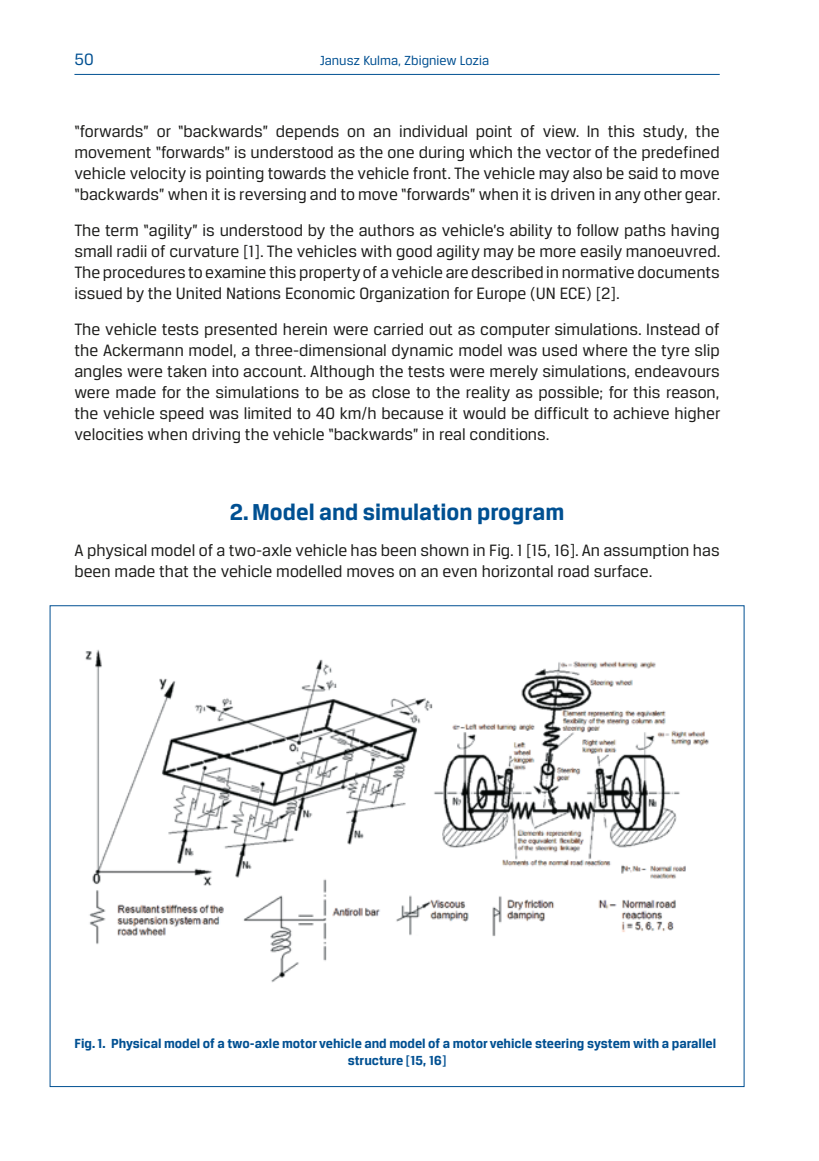
<style>
.page{position:relative;width:819px;height:1161px;background:#fff}
.page>*{position:absolute;margin:0;border:0;box-sizing:border-box;transform-origin:0 0}
.rozdzial_maly_ang{font:700 24.5px "Breuer Text";color:#005092}
.podstawowy_ang{font:17.5px/21px "Breuer Text";color:#1d1d1b;text-align:justify}
.podst_ang{font:17.5px "Breuer Text";color:#005092}
.podst_ang-2{font:700 14px/16.8px "Breuer Text";color:#005092;text-align:center}
.t1{font:14px "Breuer Text";color:#005092}
</style>
<div class="page">
<hr style="left:74px;top:74px;width:645px;height:1px;background:#005092">
<img style="left:85px;top:649px;width:624px;height:334px">
<p class="podst_ang" style="left:74px;top:50px;width:21px">50</p>
<p class="t1" style="left:320px;top:53px;width:171px">Janusz Kulma, Zbigniew Lozia</p>
<p class="podstawowy_ang" style="left:74px;top:121px;width:647px">“forwards” or “backwards” depends on an individual point of view. In this study, the movement “forwards” is understood as the one during which the vector of the predefined vehicle velocity is pointing towards the vehicle front. The vehicle may also be said to move “backwards” when it is reversing and to move “forwards” when it is driven in any other gear.</p>
<p class="podstawowy_ang" style="left:74px;top:220px;width:647px">The term “agility” is understood by the authors as vehicle’s ability to follow paths having small radii of curvature [1]. The vehicles with good agility may be more easily manoeuvred.<br>The procedures to examine this property of a vehicle are described in normative documents issued by the United Nations Economic Organization for Europe (UN ECE) [2].</p>
<p class="podstawowy_ang" style="left:74px;top:319px;width:647px">The vehicle tests presented herein were carried out as computer simulations. Instead of the Ackermann model, a three-dimensional dynamic model was used where the tyre slip angles were taken into account. Although the tests were merely simulations, endeavours were made for the simulations to be as close to the reality as possible; for this reason, the vehicle speed was limited to 40 km/h because it would be difficult to achieve higher velocities when driving the vehicle “backwards” in real conditions.</p>
<p class="rozdzial_maly_ang" style="left:230px;top:499px;width:336px">2. Model and simulation program</p>
<p class="podstawowy_ang" style="left:74px;top:540px;width:646px">A physical model of a two-axle vehicle has been shown in Fig. 1 [15, 16]. An assumption has been made that the vehicle modelled moves on an even horizontal road surface.</p>
<p class="podst_ang-2" style="left:75px;top:1035px;width:643px">Fig. 1. Physical model of a two-axle motor vehicle and model of a motor vehicle steering system with a parallel structure [15, 16]</p>
</div>
